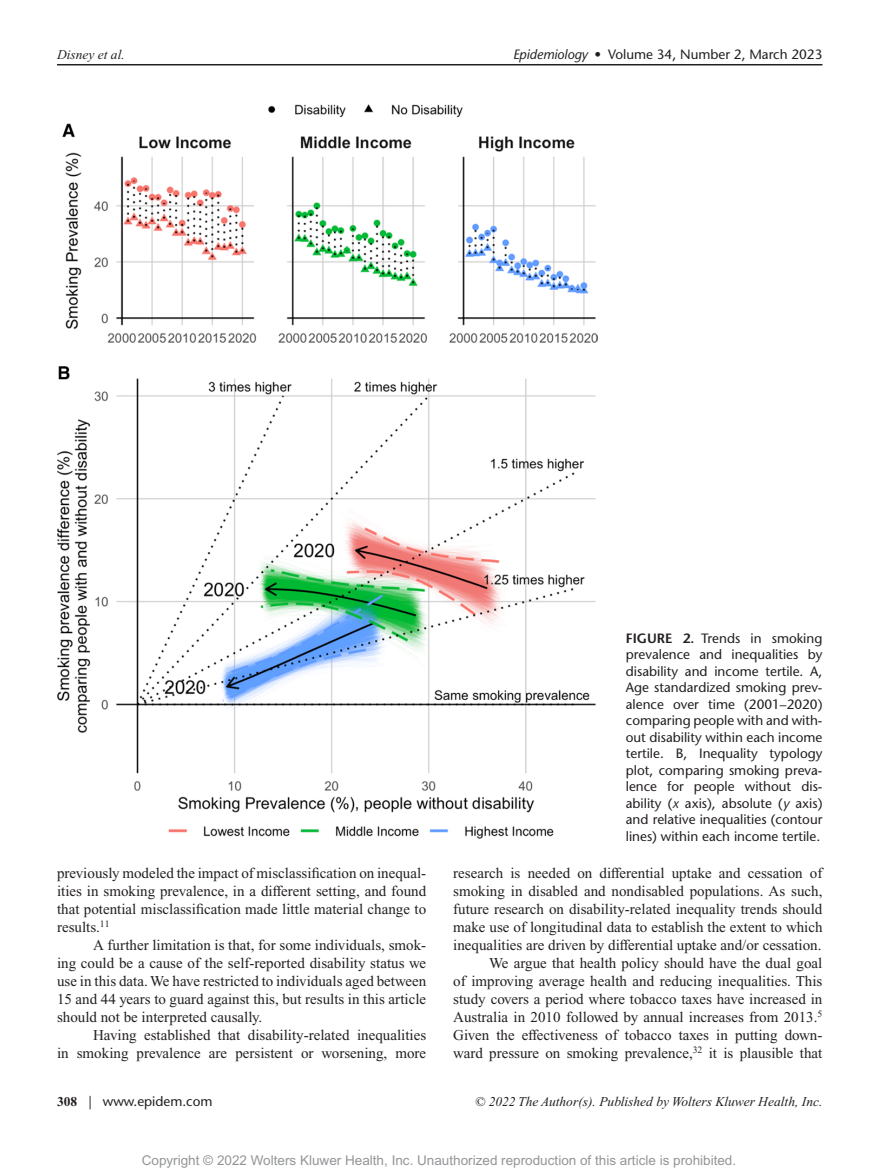
<style>
.page{position:relative;width:878px;height:1175px;background:#fff}
.page>*{position:absolute;margin:0;border:0;box-sizing:border-box;transform-origin:0 0}
.t1{font:15px/18px "Times New Roman PS Std";color:#231f20;text-align:justify}
.t2{font:500 13.5px/16.5px "Stone Sans Std";color:#231f20;text-align:justify}
.t3{font:13.5px "Arial MT Std";color:#939598}
.t4{font:italic 13.5px "Times New Roman PS Std";color:#231f20}
.s1{font-style:italic}
.s2{font-weight:600}
.s3{font-family:"Times New Roman PS Std";font-weight:700}
</style>
<div class="page">
<hr style="left:57px;top:64px;width:765px;height:1px;background:#231f20">
<img style="left:57px;top:104px;width:540px;height:735px">
<p class="t4" style="left:57px;top:47px;width:69px">Disney et al.</p>
<p class="t2" style="left:513px;top:47px;width:311px"><span class="s1">Epidemiology</span> • Volume 34, Number 2, March 2023</p>
<p class="t1" style="left:57px;top:864px;width:371px">previously modeled the impact of misclassification on inequal&shy;ities in smoking prevalence, in a different setting, and found that potential misclassification made little material change to results.<sup>11</sup></p>
<p class="t1" style="left:57px;top:936px;width:371px;text-indent:36px">A further limitation is that, for some individuals, smok&shy;ing could be a cause of the self-reported disability status we use in this data. We have restricted to individuals aged between 15 and 44 years to guard against this, but results in this article should not be interpreted causally.</p>
<p class="t1" style="left:57px;top:1026px;width:371px;text-align:right">Having established that disability-related inequalities<br>in smoking prevalence are persistent or worsening, more</p>
<p class="t2" style="left:626px;top:629px;width:198px"><span class="s2">FIGURE 2.</span> Trends in smoking prevalence and inequalities by disability and income tertile. A, Age standardized smoking prev&shy;alence over time (2001–2020) comparing people with and with&shy;out disability within each income tertile. B, Inequality typology plot, comparing smoking preva&shy;lence for people without dis&shy;ability (<span class="s1">x</span> axis), absolute (<span class="s1">y</span> axis) and relative inequalities (contour lines) within each income tertile.</p>
<p class="t1" style="left:453px;top:864px;width:371px;text-align:right">research is needed on differential uptake and cessation of smoking in disabled and nondisabled populations. As such, future research on disability-related inequality trends should make use of longitudinal data to establish the extent to which inequalities are driven by differential uptake and/or cessation.<br>We argue that health policy should have the dual goal<br>of improving average health and reducing inequalities. This study covers a period where tobacco taxes have increased in Australia in 2010 followed by annual increases from 2013.<sup>5<br></sup>Given the effectiveness of tobacco taxes in putting down&shy;ward pressure on smoking prevalence,<sup>32</sup> it is plausible that</p>
<p class="t2" style="left:57px;top:1093px;width:157px"><span class="s3">308</span> | www.epidem.com</p>
<p class="t4" style="left:475px;top:1094px;width:349px">© 2022 The Author(s). Published by Wolters Kluwer Health, Inc.</p>
<p class="t3" style="left:142px;top:1152px;width:596px">Copyright © 2022 Wolters Kluwer Health, Inc. Unauthorized reproduction of this article is prohibited.</p>
</div>
